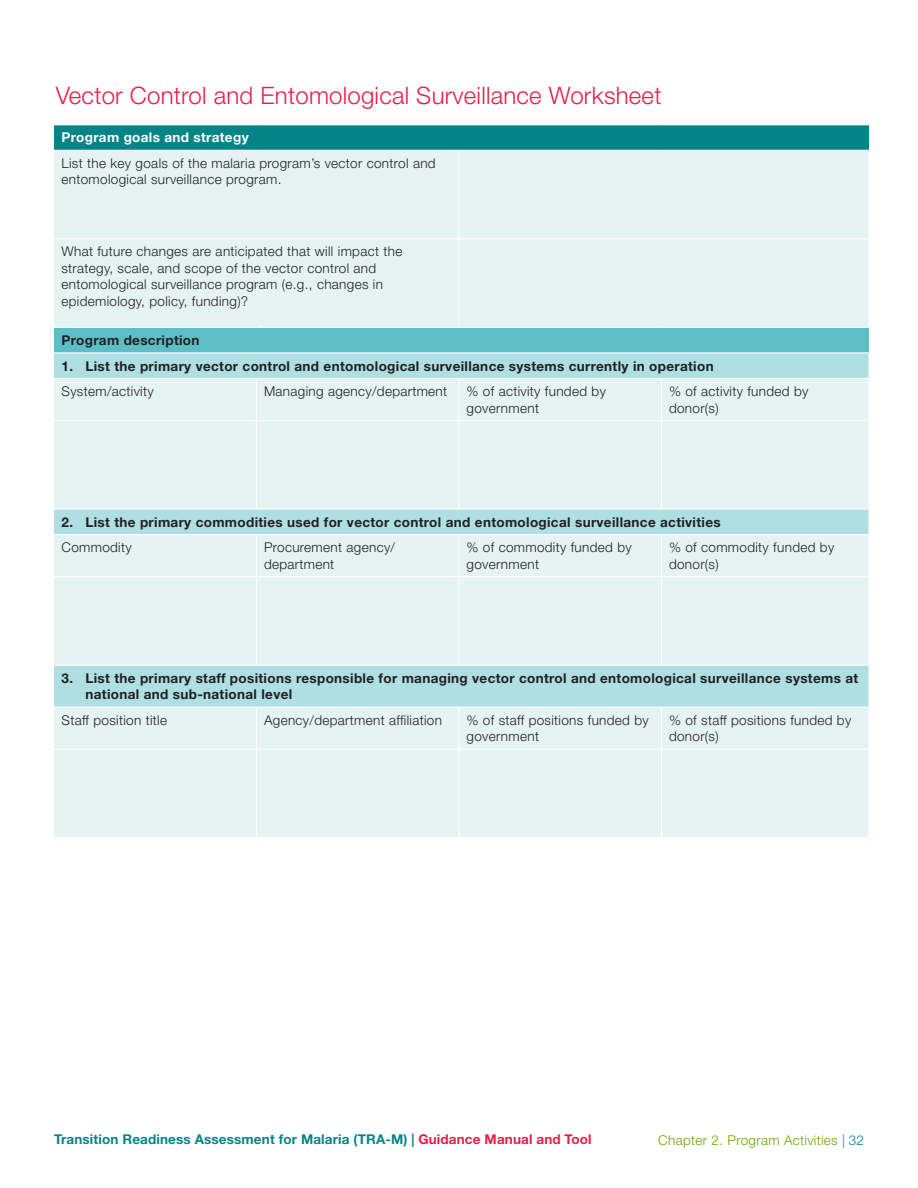
<style>
.page{position:relative;width:918px;height:1188px;background:#fff}
.page>*{position:absolute;margin:0;border:0;box-sizing:border-box;transform-origin:0 0}
.t1{font:300 24px "Helvetica Neue LT Std";letter-spacing:.01em;color:#ea1d49}
.t2{font:300 13.5px/16.5px "Helvetica Neue LT Std";letter-spacing:.025em;color:#231f20}
.t3{font:700 13.5px/16.5px "Helvetica Neue LT Std";letter-spacing:.025em;color:#231f20}
.t4{font:700 13.5px "Helvetica Neue LT Std";letter-spacing:.01em;color:#058488}
.t5{font:300 13.5px "Helvetica Neue LT Std";letter-spacing:.025em;color:#6ea400}
.t6{font:700 13.5px "Helvetica Neue LT Std";letter-spacing:.025em;color:#fff}
.s1{color:#ea1d49}
.s2{color:#058488}
</style>
<div class="page">
<div style="left:54px;top:125px;width:814px;height:25px;background:#058488"></div>
<div style="left:54px;top:151px;width:814px;height:686px;background:#e6f3f3"></div>
<div style="left:54px;top:327px;width:814px;height:26px;background:#5dbfc5"></div>
<svg style="left:54px;top:353px;width:814px;height:354px;background:#d7edee"></svg>
<hr style="left:458px;top:151px;width:2px;height:87px;background:#fff">
<hr style="left:54px;top:238px;width:202px;height:1px;background:#fff">
<hr style="left:256px;top:238px;width:203px;height:1px;background:#fff">
<hr style="left:459px;top:238px;width:203px;height:1px;background:#fff">
<hr style="left:458px;top:239px;width:2px;height:88px;background:#fff">
<hr style="left:662px;top:238px;width:202px;height:1px;background:#fff">
<hr style="left:54px;top:327px;width:202px;height:1px;background:#fff">
<hr style="left:256px;top:327px;width:203px;height:1px;background:#fff">
<hr style="left:459px;top:327px;width:203px;height:1px;background:#fff">
<hr style="left:662px;top:327px;width:202px;height:1px;background:#fff">
<hr style="left:54px;top:352px;width:202px;height:1px;background:#fff">
<hr style="left:256px;top:352px;width:203px;height:1px;background:#fff">
<hr style="left:459px;top:352px;width:203px;height:1px;background:#fff">
<hr style="left:662px;top:352px;width:202px;height:1px;background:#fff">
<hr style="left:54px;top:378px;width:202px;height:1px;background:#fff">
<hr style="left:256px;top:378px;width:203px;height:1px;background:#fff">
<hr style="left:256px;top:379px;width:1px;height:41px;background:#fff">
<hr style="left:459px;top:378px;width:203px;height:1px;background:#fff">
<hr style="left:458px;top:379px;width:2px;height:41px;background:#fff">
<hr style="left:662px;top:378px;width:202px;height:1px;background:#fff">
<hr style="left:661px;top:379px;width:1px;height:41px;background:#fff">
<hr style="left:54px;top:420px;width:202px;height:1px;background:#fff">
<hr style="left:256px;top:420px;width:203px;height:1px;background:#fff">
<hr style="left:256px;top:421px;width:1px;height:87px;background:#fff">
<hr style="left:459px;top:420px;width:203px;height:1px;background:#fff">
<hr style="left:458px;top:421px;width:2px;height:87px;background:#fff">
<hr style="left:662px;top:420px;width:202px;height:1px;background:#fff">
<hr style="left:661px;top:421px;width:1px;height:87px;background:#fff">
<hr style="left:54px;top:508px;width:202px;height:2px;background:#fff">
<hr style="left:256px;top:508px;width:203px;height:2px;background:#fff">
<hr style="left:459px;top:508px;width:203px;height:2px;background:#fff">
<hr style="left:662px;top:508px;width:202px;height:2px;background:#fff">
<hr style="left:54px;top:534px;width:202px;height:1px;background:#fff">
<hr style="left:256px;top:534px;width:203px;height:1px;background:#fff">
<hr style="left:256px;top:535px;width:1px;height:41px;background:#fff">
<hr style="left:459px;top:534px;width:203px;height:1px;background:#fff">
<hr style="left:458px;top:535px;width:2px;height:41px;background:#fff">
<hr style="left:662px;top:534px;width:202px;height:1px;background:#fff">
<hr style="left:661px;top:535px;width:1px;height:41px;background:#fff">
<hr style="left:54px;top:576px;width:202px;height:1px;background:#fff">
<hr style="left:256px;top:576px;width:203px;height:1px;background:#fff">
<hr style="left:256px;top:577px;width:1px;height:88px;background:#fff">
<hr style="left:459px;top:576px;width:203px;height:1px;background:#fff">
<hr style="left:458px;top:577px;width:2px;height:88px;background:#fff">
<hr style="left:662px;top:576px;width:202px;height:1px;background:#fff">
<hr style="left:661px;top:577px;width:1px;height:88px;background:#fff">
<hr style="left:54px;top:665px;width:202px;height:1px;background:#fff">
<hr style="left:256px;top:665px;width:203px;height:1px;background:#fff">
<hr style="left:459px;top:665px;width:203px;height:1px;background:#fff">
<hr style="left:662px;top:665px;width:202px;height:1px;background:#fff">
<hr style="left:54px;top:707px;width:202px;height:1px;background:#fff">
<hr style="left:256px;top:707px;width:203px;height:1px;background:#fff">
<hr style="left:256px;top:708px;width:1px;height:41px;background:#fff">
<hr style="left:459px;top:707px;width:203px;height:1px;background:#fff">
<hr style="left:458px;top:708px;width:2px;height:41px;background:#fff">
<hr style="left:662px;top:707px;width:202px;height:1px;background:#fff">
<hr style="left:661px;top:708px;width:1px;height:41px;background:#fff">
<hr style="left:54px;top:749px;width:202px;height:1px;background:#fff">
<hr style="left:256px;top:749px;width:203px;height:1px;background:#fff">
<hr style="left:256px;top:750px;width:1px;height:87px;background:#fff">
<hr style="left:459px;top:749px;width:203px;height:1px;background:#fff">
<hr style="left:458px;top:750px;width:2px;height:87px;background:#fff">
<hr style="left:662px;top:749px;width:202px;height:1px;background:#fff">
<hr style="left:661px;top:750px;width:1px;height:87px;background:#fff">
<h1 class="t1" style="left:56px;top:80px;width:607px">Vector Control and Entomological Surveillance Worksheet</h1>
<p class="t6" style="left:62px;top:129px;width:189px">Program goals and strategy</p>
<p class="t2" style="left:62px;top:155px;width:376px">List the key goals of the malaria program’s vector control and entomological surveillance program.</p>
<p class="t2" style="left:62px;top:243px;width:342px">What future changes are anticipated that will impact the strategy, scale, and scope of the vector control and entomological surveillance program (e.g., changes in epidemiology, policy, funding)?</p>
<p class="t3" style="left:62px;top:332px;width:140px">Program description</p>
<p class="t3" style="left:62px;top:357px;width:654px">1. List the primary vector control and entomological surveillance systems currently in operation</p>
<p class="t2" style="left:62px;top:383px;width:94px">System/activity</p>
<p class="t2" style="left:264px;top:383px;width:185px">Managing agency/department</p>
<p class="t2" style="left:466px;top:383px;width:141px">% of activity funded by government</p>
<p class="t2" style="left:669px;top:383px;width:141px">% of activity funded by donor(s)</p>
<p class="t3" style="left:62px;top:513px;width:661px">2. List the primary commodities used for vector control and entomological surveillance activities</p>
<p class="t2" style="left:62px;top:539px;width:72px">Commodity</p>
<p class="t2" style="left:264px;top:539px;width:133px">Procurement agency/ department</p>
<p class="t2" style="left:466px;top:539px;width:167px">% of commodity funded by government</p>
<p class="t2" style="left:669px;top:539px;width:167px">% of commodity funded by donor(s)</p>
<p class="t3" style="left:86px;top:669px;width:774px;text-indent:-24px">3. List the primary staff positions responsible for managing vector control and entomological surveillance systems at national and sub-national level</p>
<p class="t2" style="left:62px;top:711px;width:107px">Staff position title</p>
<p class="t2" style="left:264px;top:711px;width:179px">Agency/department affiliation</p>
<p class="t2" style="left:466px;top:711px;width:184px">% of staff positions funded by government</p>
<p class="t2" style="left:669px;top:711px;width:184px">% of staff positions funded by donor(s)</p>
<p class="t4" style="left:54px;top:1131px;width:539px">Transition Readiness Assessment for Malaria (TRA-M) | <span class="s1">Guidance Manual and Tool</span></p>
<p class="t5" style="left:658px;top:1131px;width:207px">Chapter 2. Program Activities <span class="s2">| 32</span></p>
</div>
